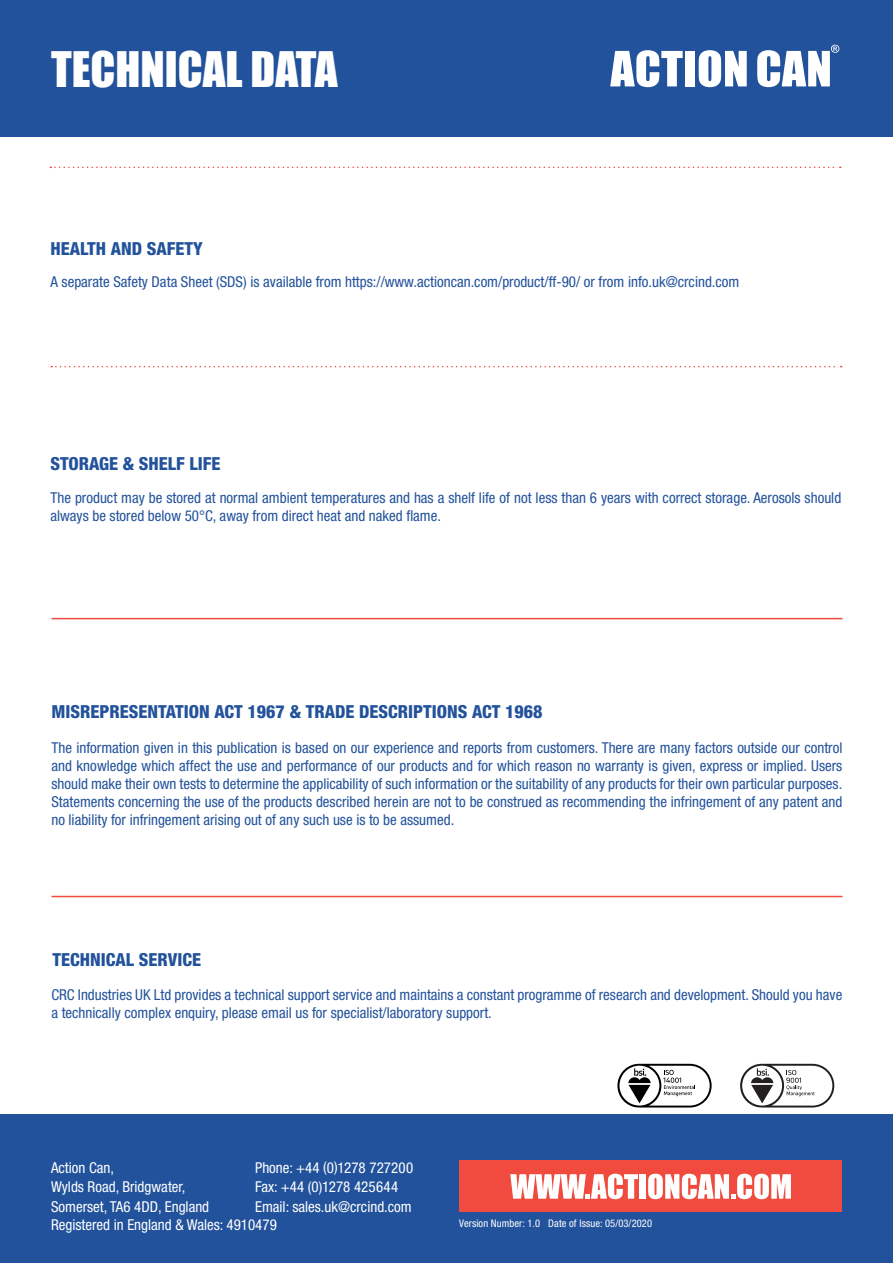
<style>
.page{position:relative;width:893px;height:1263px;background:#fff}
.page>*{position:absolute;margin:0;border:0;box-sizing:border-box;transform-origin:0 0}
.t1{font:45px "Impact";color:#fff}
.t2{font:800 condensed 18px "Helvetica Neue LT Std";color:#22529b}
.t3{font:condensed 15px/18px "Helvetica Neue LT Std";color:#22529b}
.t4{font:condensed 15px/19.5px "Helvetica Neue LT Std";color:#fff}
.t5{font:condensed 10.5px "Helvetica Neue LT Std";letter-spacing:.01em;color:#fff}
</style>
<div class="page">
<div style="left:0;top:1114px;width:893px;height:149px;background:#22529b"></div>
<div style="left:459px;top:1161px;width:383px;height:51px;background:#f04b3e"></div>
<svg style="left:510px;top:1174px;width:128px;height:25px"></svg>
<div style="left:639px;top:1174px;width:7px;height:25px;background:#fff"></div>
<svg style="left:648px;top:1174px;width:143px;height:25px"></svg>
<svg style="left:740px;top:1064px;width:94px;height:43px"></svg>
<svg style="left:617px;top:1064px;width:95px;height:43px"></svg>
<hr style="left:52px;top:896px;width:790px;height:1px;background:#f04b3e">
<hr style="left:52px;top:618px;width:790px;height:1px;background:#f04b3e">
<div style="left:0;top:0;width:893px;height:136px;background:#22529b"></div>
<svg style="left:610px;top:50px;width:73px;height:37px"></svg>
<div style="left:685px;top:51px;width:10px;height:35px;background:#fff"></div>
<svg style="left:699px;top:50px;width:48px;height:37px"></svg>
<svg style="left:757px;top:45px;width:82px;height:42px"></svg>
<svg style="left:51px;top:366px;width:791px;height:1px"></svg>
<svg style="left:50px;top:167px;width:791px;height:1px"></svg>
<h1 class="t1" style="left:51px;top:34px;width:288px">TECHNICAL DATA</h1>
<p class="t2" style="left:50px;top:238px;width:20px">HEALT</p>
<p class="t2" style="left:96px;top:238px;width:27px">H AND</p>
<p class="t2" style="left:147px;top:238px;width:39px">SAFETY</p>
<p class="t3" style="left:50px;top:273px;width:690px">A separate Safety Data Sheet (SDS) is available from https://www.actioncan.com/product/ff-90/ or from info.uk@crcind.com</p>
<p class="t2" style="left:50px;top:452px;width:11px">STORAGE</p>
<p class="t2" style="left:123px;top:452px;width:98px">&amp; SHELF LIFE</p>
<p class="t3" style="left:50px;top:489px;width:792px">The product may be stored at normal ambient temperatures and has a shelf life of not less than 6 years with correct storage. Aerosols should always be stored below 50°C, away from direct heat and naked flame.</p>
<p class="t2" style="left:52px;top:701px;width:69px">MISREPRESENTAT</p>
<p class="t2" style="left:184px;top:701px;width:42px">ION ACT</p>
<p class="t2" style="left:248px;top:701px;width:69px">1967 &amp; TRADE</p>
<p class="t2" style="left:359px;top:701px;width:11px">DESCR</p>
<p class="t2" style="left:408px;top:701px;width:40px">IPTIONS</p>
<p class="t2" style="left:472px;top:701px;width:11px">ACT</p>
<p class="t2" style="left:505px;top:701px;width:39px">1968</p>
<p class="t3" style="left:51px;top:738px;width:793px;text-align:justify">The information given in this publication is based on our experience and reports from customers. There are many factors outside our control and knowledge which affect the use and performance of our products and for which reason no warranty is given, express or implied. Users should make their own tests to determine the applicability of such information or the suitability of any products for their own particular purposes.<br>Statements concerning the use of the products described herein are not to be construed as recommending the infringement of any patent and no liability for infringement arising out of any such use is to be assumed.</p>
<p class="t2" style="left:53px;top:948px;width:64px">TECHNICAL</p>
<p class="t2" style="left:139px;top:948px;width:54px">SERVICE</p>
<p class="t3" style="left:51px;top:985px;width:792px">CRC Industries UK Ltd provides a technical support service and maintains a constant programme of research and development. Should you have a technically complex enquiry, please email us for specialist/laboratory support.</p>
<p class="t4" style="left:51px;top:1158px;width:160px">Action Can,<br>Wylds Road, Bridgwater,<br>Somerset, TA6 4DD, England</p>
<p class="t4" style="left:255px;top:1158px;width:160px">Phone: +44 (0)1278 727200<br>Fax: +44 (0)1278 425644<br>Email: sales.uk@crcind.com</p>
<p class="t4" style="left:51px;top:1215px;width:227px">Registered in England &amp; Wales: 4910479</p>
<p class="t5" style="left:459px;top:1217px;width:194px">Version Number: 1.0 Date of Issue: 05/03/2020</p>
</div>
